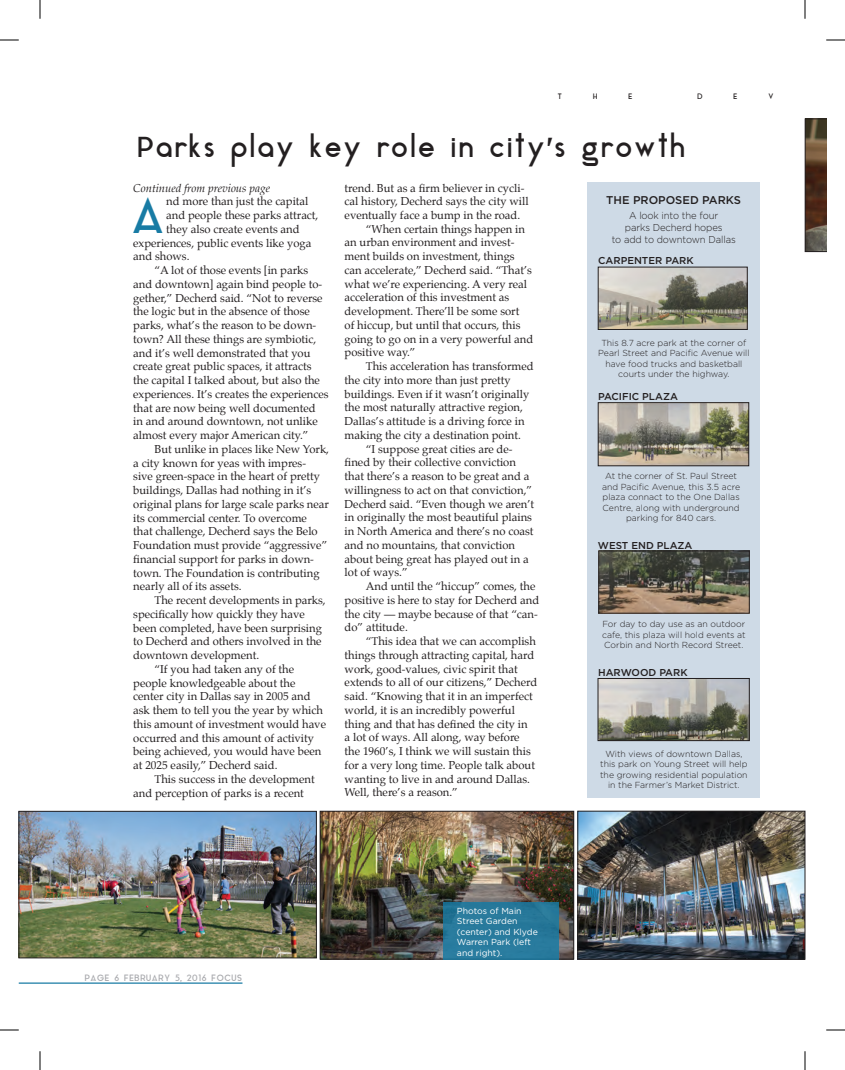
<style>
.page{position:relative;width:845px;height:1070px;background:#fff}
.page>*{position:absolute;margin:0;border:0;box-sizing:border-box;transform-origin:0 0}
.t1{font:48.88px "Aqua Grotesque";color:#187ba4}
.t2{font:27.5px "Aqua Grotesque";color:#231f20}
.t3{font:11.25px/13.8px "Palatino";color:#231f20}
.t4{font:italic 11.25px "Palatino";color:#231f20}
.t5{font:500 11.25px "Gotham";color:#231f20}
.t6{font:300 10px "Gotham";letter-spacing:-.01em;color:#231f20;scale:.95 1}
.t7{font:500 10px "Gotham";color:#231f20}
.t8{font:300 8.75px/10.5px "Gotham";color:#231f20;text-align:center}
.t9{font:8.75px/10.5px "Gotham";color:#fff}
.t10{font:8.75px "Aqua Grotesque";color:#a8a9ad}
.t11{font:7.5px "Aqua Grotesque";color:#231f20}
.s1{font-family:"Gotham HTF";font-weight:500}
.s2{font-family:"Gotham";font-weight:500;font-size:10px;color:#fff}
.s3{font-family:"Campton";font-weight:500}
</style>
<div class="page">
<div style="left:588px;top:182px;width:172px;height:616px;background:#cedae6"></div>
<img style="left:21px;top:813px;width:294px;height:143px">
<div style="left:19px;top:811px;width:298px;height:147px;border:1px solid #231f20"></div>
<img style="left:322px;top:813px;width:250px;height:144px">
<div style="left:320px;top:811px;width:254px;height:148px;border:1px solid #231f20"></div>
<hr style="left:19px;top:982px;width:223px;height:2px;background:#187ba4">
<svg style="left:805px;top:119px;width:21px;height:133px"></svg>
<div style="left:443px;top:902px;width:115px;height:58px;background:#287a9c"></div>
<img style="left:600px;top:269px;width:145px;height:59px">
<div style="left:598px;top:267px;width:149px;height:63px;border:1px solid #231f20"></div>
<img style="left:600px;top:405px;width:147px;height:59px">
<div style="left:598px;top:403px;width:151px;height:63px;border:1px solid #231f20"></div>
<img style="left:601px;top:553px;width:146px;height:58px">
<div style="left:599px;top:551px;width:150px;height:62px;border:1px solid #231f20"></div>
<img style="left:600px;top:680px;width:147px;height:59px">
<div style="left:598px;top:678px;width:151px;height:63px;border:1px solid #231f20"></div>
<img style="left:580px;top:813px;width:223px;height:144px">
<div style="left:578px;top:811px;width:227px;height:148px;border:1px solid #231f20"></div>
<svg style="left:0;top:39px;width:19px;height:2px"></svg>
<svg style="left:826px;top:39px;width:19px;height:2px"></svg>
<svg style="left:0;top:1029px;width:19px;height:2px"></svg>
<svg style="left:826px;top:1029px;width:19px;height:2px"></svg>
<svg style="left:39px;top:0;width:2px;height:19px"></svg>
<svg style="left:39px;top:1051px;width:2px;height:19px"></svg>
<svg style="left:804px;top:0;width:2px;height:19px"></svg>
<svg style="left:804px;top:1051px;width:2px;height:19px"></svg>
<p class="t11" style="left:558px;top:92px;width:6px">T</p>
<p class="t11" style="left:593px;top:92px;width:6px">H</p>
<p class="t11" style="left:628px;top:92px;width:6px">E</p>
<p class="t11" style="left:697px;top:92px;width:7px">D</p>
<p class="t11" style="left:733px;top:92px;width:6px">E</p>
<p class="t11" style="left:768px;top:92px;width:7px">V</p>
<p class="t2" style="left:137px;top:132px;width:551px">Parks play key role in city<span class="s1">'</span>s growth</p>
<p class="t4" style="left:133px;top:178px;width:138px">Continued from previous page</p>
<p class="t1" style="left:129px;top:190px;width:38px">A</p>
<p class="t3" style="left:166px;top:195px;width:144px">nd more than just the capital</p>
<p class="t3" style="left:166px;top:208px;width:154px">and people these parks attract,</p>
<p class="t3" style="left:166px;top:222px;width:135px">they also create events and</p>
<p class="t3" style="left:133px;top:236px;width:180px">experiences, public events like yoga</p>
<p class="t3" style="left:133px;top:250px;width:58px">and shows.</p>
<p class="t3" style="left:133px;top:263px;width:197px;text-indent:21px">“A lot of those events [in parks and downtown] again bind people to&shy;gether,” Decherd said. “Not to reverse the logic but in the absence of those parks, what’s the reason to be down&shy;town? All these things are symbiotic, and it’s well demonstrated that you create great public spaces, it attracts the capital I talked about, but also the experiences. It’s creates the experiences that are now being well documented<br>in and around downtown, not unlike almost every major American city.”</p>
<p class="t3" style="left:133px;top:442px;width:197px;text-indent:21px">But unlike in places like New York, a city known for yeas with impres-<br>sive green-space in the heart of pretty buildings, Dallas had nothing in it’s original plans for large scale parks near its commercial center. To overcome that challenge, Decherd says the Belo Foundation must provide “aggressive” financial support for parks in down&shy;town. The Foundation is contributing nearly all of its assets.</p>
<p class="t3" style="left:133px;top:593px;width:194px;text-indent:21px">The recent developments in parks, specifically how quickly they have been completed, have been surprising to Decherd and others involved in the downtown development.</p>
<p class="t3" style="left:133px;top:662px;width:194px;text-indent:21px">“If you had taken any of the people knowledgeable about the center city in Dallas say in 2005 and ask them to tell you the year by which this amount of investment would have occurred and this amount of activity being achieved, you would have been at 2025 easily,” Decherd said.</p>
<p class="t3" style="left:133px;top:772px;width:183px;text-indent:21px">This success in the development and perception of parks is a recent</p>
<p class="t3" style="left:345px;top:181px;width:185px">trend. But as a firm believer in cycli&shy;cal history, Decherd says the city will eventually face a bump in the road.</p>
<p class="t3" style="left:345px;top:222px;width:190px;text-indent:21px">“When certain things happen in an urban environment and invest&shy;ment builds on investment, things can accelerate,” Decherd said. “That’s what we’re experiencing. A very real acceleration of this investment as development. There’ll be some sort<br>of hiccup, but until that occurs, this going to go on in a very powerful and positive way.”</p>
<p class="t3" style="left:345px;top:359px;width:191px;text-indent:21px">This acceleration has transformed the city into more than just pretty buildings. Even if it wasn’t originally the most naturally attractive region, Dallas’s attitude is a driving force in making the city a destination point.</p>
<p class="t3" style="left:345px;top:442px;width:191px;text-indent:21px">“I suppose great cities are de&shy;fined by their collective conviction that there’s a reason to be great and a willingness to act on that conviction,” Decherd said. “Even though we aren’t in originally the most beautiful plains in North America and there’s no coast and no mountains, that conviction about being great has played out in a lot of ways.”</p>
<p class="t3" style="left:345px;top:579px;width:196px;text-indent:21px">And until the “hiccup” comes, the positive is here to stay for Decherd and the city — maybe because of that “can&shy;do” attitude.</p>
<p class="t3" style="left:345px;top:634px;width:194px;text-indent:21px">“This idea that we can accomplish things through attracting capital, hard work, good-values, civic spirit that extends to all of our citizens,” Decherd said. “Knowing that it in an imperfect world, it is an incredibly powerful thing and that has defined the city in<br>a lot of ways. All along, way before the 1960’s, I think we will sustain this for a very long time. People talk about wanting to live in and around Dallas.<br>Well, there’s a reason.” <span class="s2">PHOTOS OF</span></p>
<p class="t10" style="left:84px;top:973px;width:160px">PAGE 6 FEBRUARY 5<span class="s3">,</span> 2016 FOCUS</p>
<p class="t9" style="left:457px;top:905px;width:82px">Photos of Main<br>Street Garden (center) and Klyde<br>Warren Park (left and right).</p>
<p class="t5" style="left:606px;top:193px;width:136px">THE PROPOSED PARKS</p>
<p class="t6" style="left:629px;top:210px;width:95px">A look into the four</p>
<p class="t6" style="left:625px;top:222px;width:104px">parks Decherd hopes</p>
<p class="t6" style="left:612px;top:234px;width:132px">to add to downtown Dallas</p>
<p class="t7" style="left:598px;top:254px;width:97px">CARPENTER PARK</p>
<p class="t8" style="left:598px;top:337px;width:153px">This 8.7 acre park at the corner of<br>Pearl Street and Pacific Avenue will have food trucks and basketball courts under the highway.</p>
<p class="t7" style="left:598px;top:390px;width:81px">PACIFIC PLAZA</p>
<p class="t8" style="left:602px;top:471px;width:140px">At the corner of St. Paul Street and Pacific Avenue, this 3.5 acre plaza connact to the One Dallas<br>Centre, along with underground parking for 840 cars.</p>
<p class="t7" style="left:598px;top:539px;width:96px">WEST END PLAZA</p>
<p class="t8" style="left:602px;top:619px;width:145px;text-align:justify">For day to day use as an outdoor cafe, this plaza will hold events at Corbin and North Record Street.</p>
<p class="t7" style="left:598px;top:666px;width:91px">HARWOOD PARK</p>
<p class="t8" style="left:600px;top:748px;width:149px">With views of downtown Dallas, this park on Young Street will help the growing residential population in the Farmer’s Market District.</p>
</div>
